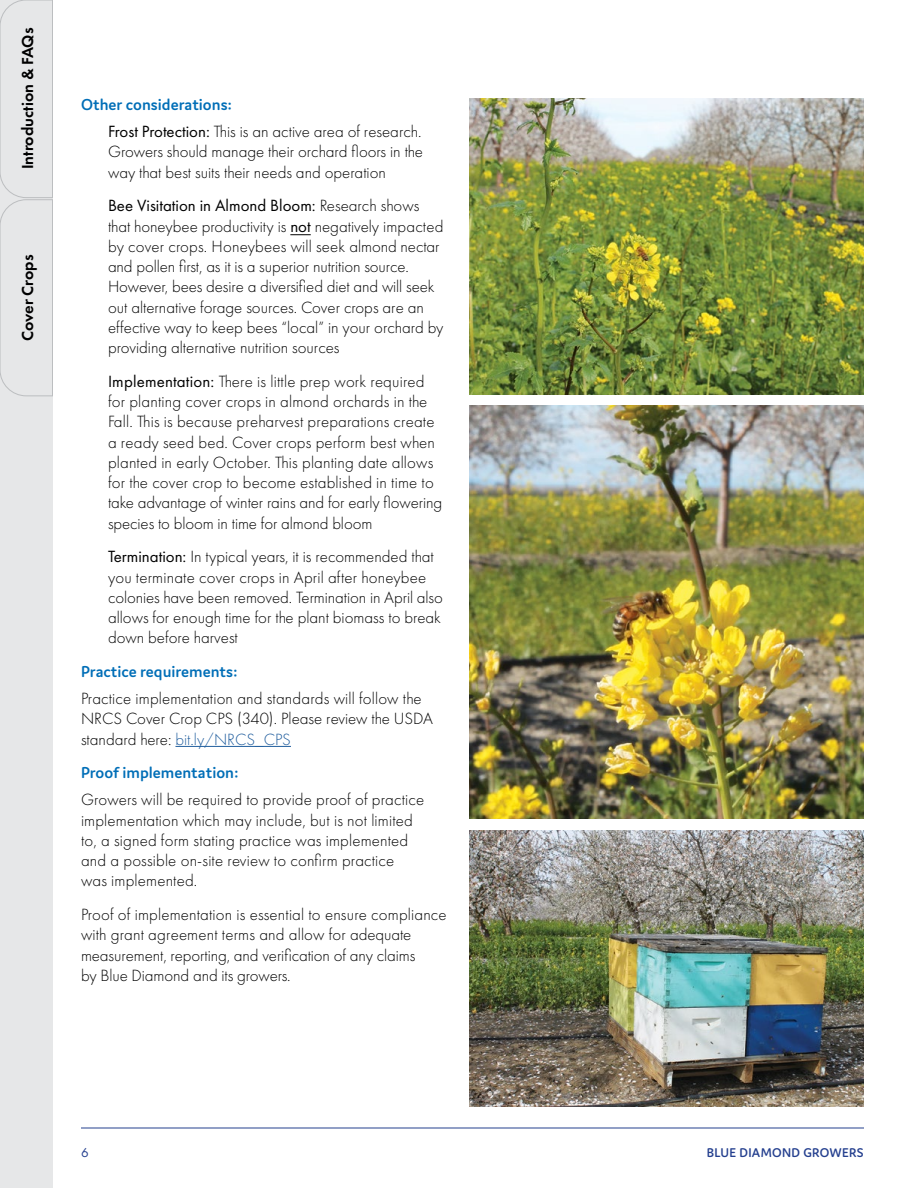
<style>
.page{position:relative;width:918px;height:1188px;background:#fff}
.page>*{position:absolute;margin:0;border:0;box-sizing:border-box;transform-origin:0 0}
.t1{font:300 16.8px/20.2px "Futura PT";color:#000}
.t2{font:600 16.8px "Domus";color:#006eb7}
.t3{font:600 16.5px "Futura PT";color:#000}
.t4{font:600 13.5px "Domus";letter-spacing:.025em;color:#25408f}
.t5{font:13.35px "Futura PT";color:#25408f}
.s1{font-weight:400}
.s2{color:#215e9e}
</style>
<div class="page">
<svg style="left:290px;top:234px;width:21px;height:1px"></svg>
<hr style="left:175px;top:746px;width:116px;height:1px;background:#215e9e">
<img style="left:470px;top:99px;width:394px;height:296px">
<img style="left:470px;top:406px;width:394px;height:413px">
<img style="left:470px;top:831px;width:394px;height:276px">
<div style="left:1px;top:0;width:52px;height:1188px;background:#e6e7e8"></div>
<svg style="left:0;top:0;width:53px;height:397px"></svg>
<hr style="left:81px;top:1128px;width:783px;height:1px;background:#25408f">
<p class="t3" style="left:17px;top:169px;width:143px;rotate:-90deg">Introduction &amp; FAQs</p>
<p class="t3" style="left:17px;top:341px;width:88px;rotate:-90deg">Cover Crops</p>
<h3 class="t2" style="left:81px;top:96px;width:153px">Other considerations:</h3>
<p class="t1" style="left:108px;top:122px;width:317px;text-align:justify"><span class="s1">Frost Protection:</span> This is an active area of research.<br>Growers should manage their orchard floors in the way that best suits their needs and operation</p>
<p class="t1" style="left:108px;top:196px;width:337px"><span class="s1">Bee Visitation in Almond Bloom:</span> Research shows that honeybee productivity is <span class="s1">not</span> negatively impacted by cover crops. Honeybees will seek almond nectar and pollen first, as it is a superior nutrition source.<br>However, bees desire a diversified diet and will seek out alternative forage sources. Cover crops are an effective way to keep bees “local” in your orchard by providing alternative nutrition sources</p>
<p class="t1" style="left:108px;top:371px;width:336px"><span class="s1">Implementation:</span> There is little prep work required for planting cover crops in almond orchards in the Fall. This is because preharvest preparations create a ready seed bed. Cover crops perform best when planted in early October. This planting date allows for the cover crop to become established in time to take advantage of winter rains and for early flowering species to bloom in time for almond bloom</p>
<p class="t1" style="left:108px;top:547px;width:336px"><span class="s1">Termination:</span> In typical years, it is recommended that you terminate cover crops in April after honeybee colonies have been removed. Termination in April also allows for enough time for the plant biomass to break down before harvest</p>
<h3 class="t2" style="left:81px;top:663px;width:158px">Practice requirements:</h3>
<p class="t1" style="left:81px;top:689px;width:354px">Practice implementation and standards will follow the<br>NRCS Cover Crop CPS (340). Please review the USDA standard here: <span class="s2">bit.ly/NRCS_CPS</span></p>
<h3 class="t2" style="left:81px;top:764px;width:159px">Proof implementation:</h3>
<p class="t1" style="left:81px;top:790px;width:345px">Growers will be required to provide proof of practice implementation which may include, but is not limited to, a signed form stating practice was implemented and a possible on-site review to confirm practice was implemented.</p>
<p class="t1" style="left:81px;top:905px;width:367px">Proof of implementation is essential to ensure compliance with grant agreement terms and allow for adequate measurement, reporting, and verification of any claims<br>by Blue Diamond and its growers.</p>
<p class="t5" style="left:81px;top:1145px;width:9px">6</p>
<p class="t4" style="left:707px;top:1145px;width:158px">BLUE DIAMOND GROWERS</p>
</div>
